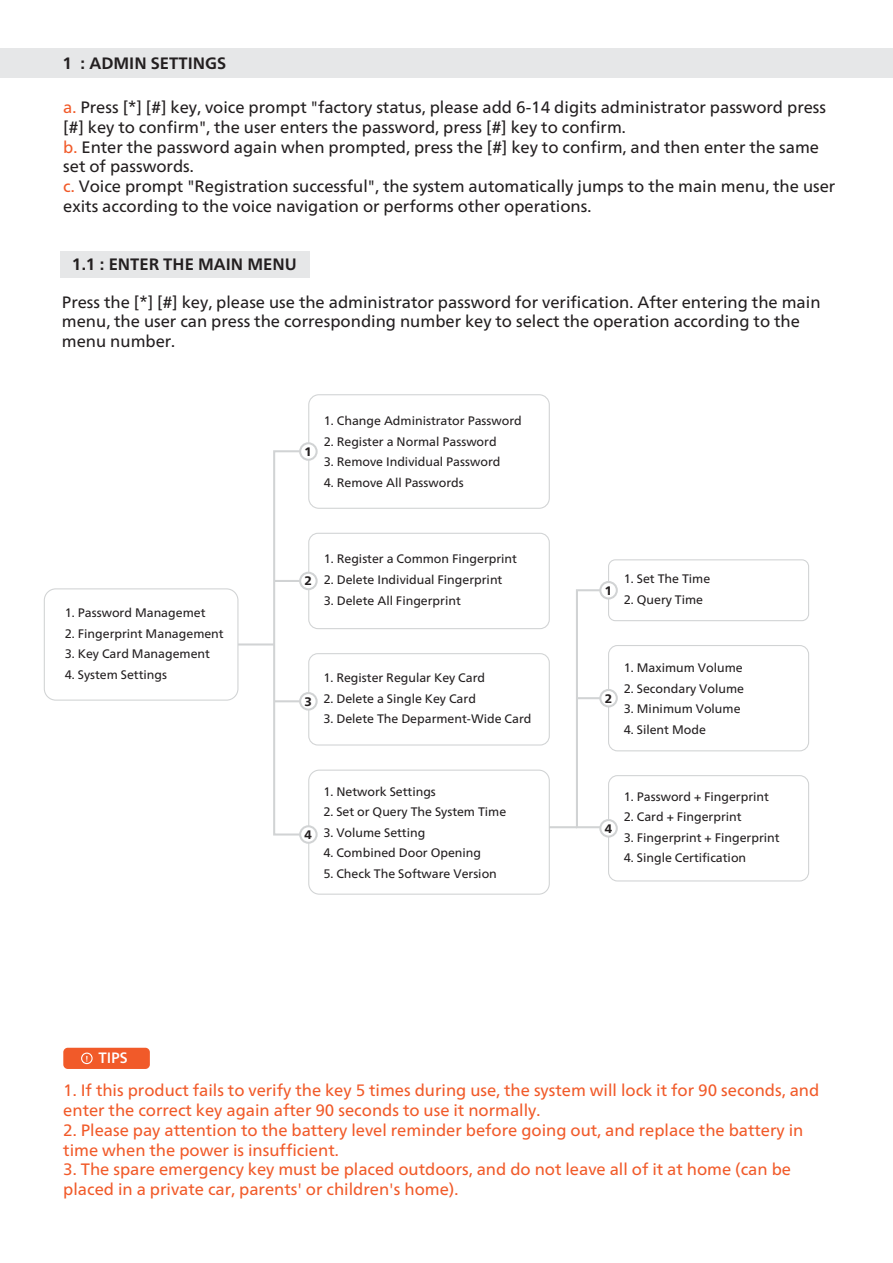
<style>
.page{position:relative;width:893px;height:1263px;background:#fff}
.page>*{position:absolute;margin:0;border:0;box-sizing:border-box;transform-origin:0 0}
.t1{font:16.5px/19.8px "Frutiger Neue LT";color:#231f20}
.t2{font:16.5px/19.8px "Frutiger Neue LT";color:#f15a29}
.t3{font:700 16.5px "Frutiger Neue LT";color:#231f20}
.t4{font:500 15px "Frutiger Neue LT";color:#fff}
.t5{font:12.3px "Frutiger Neue LT";color:#231f20}
.t6{font:800 12.3px "Frutiger Neue LT";color:#231f20}
.s1{color:#f15a29}
</style>
<div class="page">
<div style="left:0;top:48px;width:893px;height:30px;background:#e6e7e8"></div>
<div style="left:61px;top:251px;width:249px;height:26px;background:#e6e7e8"></div>
<div style="left:308px;top:394px;width:242px;height:115px;border:1px solid #d1d3d4;border-radius:10px"></div>
<div style="left:308px;top:770px;width:242px;height:125px;border:1px solid #d1d3d4;border-radius:11px"></div>
<div style="left:308px;top:653px;width:242px;height:92px;border:1px solid #d1d3d4;border-radius:9px"></div>
<div style="left:308px;top:533px;width:242px;height:96px;border:1px solid #d1d3d4;border-radius:9px"></div>
<div style="left:300px;top:443px;width:17px;height:17px;background:#fff;border-radius:50%"></div>
<div style="left:299px;top:442px;width:19px;height:19px;border:2px solid #d1d3d4;border-radius:50%"></div>
<div style="left:300px;top:573px;width:17px;height:16px;background:#fff;border-radius:50%"></div>
<div style="left:299px;top:572px;width:19px;height:18px;border:2px solid #d1d3d4;border-radius:50%"></div>
<div style="left:300px;top:826px;width:17px;height:17px;background:#fff;border-radius:50%"></div>
<div style="left:299px;top:825px;width:19px;height:19px;border:2px solid #d1d3d4;border-radius:50%"></div>
<div style="left:300px;top:693px;width:17px;height:16px;background:#fff;border-radius:50%"></div>
<div style="left:299px;top:692px;width:19px;height:18px;border:2px solid #d1d3d4;border-radius:50%"></div>
<hr style="left:238px;top:643px;width:36px;height:2px;background:#d1d3d4">
<hr style="left:274px;top:700px;width:26px;height:2px;background:#d1d3d4">
<hr style="left:274px;top:580px;width:26px;height:2px;background:#d1d3d4">
<div style="left:273px;top:450px;width:28px;height:385px;border:2px solid #d1d3d4"></div>
<hr style="left:549px;top:826px;width:28px;height:2px;background:#d1d3d4">
<hr style="left:577px;top:697px;width:25px;height:2px;background:#d1d3d4">
<div style="left:576px;top:589px;width:27px;height:239px;border:2px solid #d1d3d4"></div>
<div style="left:608px;top:559px;width:201px;height:62px;border:1px solid #d1d3d4;border-radius:7px"></div>
<div style="left:608px;top:645px;width:201px;height:106px;border:1px solid #d1d3d4;border-radius:9px"></div>
<div style="left:600px;top:582px;width:17px;height:16px;background:#fff;border-radius:50%"></div>
<div style="left:599px;top:581px;width:19px;height:18px;border:2px solid #d1d3d4;border-radius:50%"></div>
<div style="left:600px;top:690px;width:17px;height:16px;background:#fff;border-radius:50%"></div>
<div style="left:599px;top:689px;width:19px;height:18px;border:2px solid #d1d3d4;border-radius:50%"></div>
<div style="left:608px;top:775px;width:201px;height:106px;border:1px solid #d1d3d4;border-radius:9px"></div>
<div style="left:600px;top:820px;width:17px;height:16px;background:#fff;border-radius:50%"></div>
<div style="left:599px;top:819px;width:19px;height:18px;border:2px solid #d1d3d4;border-radius:50%"></div>
<div style="left:44px;top:588px;width:194px;height:113px;border:1px solid #d1d3d4;border-radius:11px"></div>
<div style="left:63px;top:1048px;width:87px;height:21px;background:#f15a29;border-radius:4px"></div>
<div style="left:81px;top:1052px;width:12px;height:12px;border:1px solid #fff;border-radius:50%"></div>
<h1 class="t3" style="left:63px;top:53px;width:165px">1 : ADMIN SETTINGS</h1>
<p class="t1" style="left:63px;top:97px;width:774px"><span class="s1">a.</span> Press [*] [#] key, voice prompt "factory status, please add 6-14 digits administrator password press [#] key to confirm", the user enters the password, press [#] key to confirm.<br><span class="s1">b.</span> Enter the password again when prompted, press the [#] key to confirm, and then enter the same set of passwords.<br><span class="s1">c.</span> Voice prompt "Registration successful", the system automatically jumps to the main menu, the user exits according to the voice navigation or performs other operations.</p>
<h1 class="t3" style="left:72px;top:254px;width:226px">1.1 : ENTER THE MAIN MENU</h1>
<h1 class="t1" style="left:62px;top:292px;width:760px">Press the [*] [#] key, please use the administrator password for verification. After entering the main menu, the user can press the corresponding number key to select the operation according to the menu number.</h1>
<p class="t5" style="left:65px;top:605px;width:142px">1. Password Managemet</p>
<p class="t5" style="left:65px;top:626px;width:160px">2. Fingerprint Management</p>
<p class="t5" style="left:65px;top:646px;width:147px">3. Key Card Management</p>
<p class="t5" style="left:65px;top:667px;width:104px">4. System Settings</p>
<p class="t6" style="left:304px;top:444px;width:9px">1</p>
<p class="t5" style="left:324px;top:414px;width:200px">1. Change Administrator Password</p>
<p class="t5" style="left:324px;top:434px;width:174px">2. Register a Normal Password</p>
<p class="t5" style="left:324px;top:455px;width:178px">3. Remove Individual Password</p>
<p class="t5" style="left:324px;top:475px;width:142px">4. Remove All Passwords</p>
<p class="t6" style="left:304px;top:574px;width:9px">2</p>
<p class="t5" style="left:324px;top:552px;width:195px">1. Register a Common Fingerprint</p>
<p class="t5" style="left:324px;top:572px;width:180px">2. Delete Individual Fingerprint</p>
<p class="t5" style="left:324px;top:593px;width:139px">3. Delete All Fingerprint</p>
<p class="t6" style="left:304px;top:694px;width:9px">3</p>
<p class="t5" style="left:323px;top:671px;width:163px">1. Register Regular Key Card</p>
<p class="t5" style="left:323px;top:691px;width:154px">2. Delete a Single Key Card</p>
<p class="t5" style="left:323px;top:712px;width:210px">3. Delete The Deparment-Wide Card</p>
<p class="t6" style="left:304px;top:827px;width:9px">4</p>
<p class="t5" style="left:323px;top:784px;width:114px">1. Network Settings</p>
<p class="t5" style="left:323px;top:805px;width:184px">2. Set or Query The System Time</p>
<p class="t5" style="left:323px;top:825px;width:104px">3. Volume Setting</p>
<p class="t5" style="left:323px;top:846px;width:159px">4. Combined Door Opening</p>
<p class="t5" style="left:323px;top:866px;width:175px">5. Check The Software Version</p>
<p class="t6" style="left:605px;top:583px;width:9px">1</p>
<p class="t5" style="left:624px;top:572px;width:88px">1. Set The Time</p>
<p class="t5" style="left:624px;top:592px;width:81px">2. Query Time</p>
<p class="t6" style="left:605px;top:691px;width:9px">2</p>
<p class="t5" style="left:624px;top:660px;width:120px">1. Maximum Volume</p>
<p class="t5" style="left:624px;top:681px;width:122px">2. Secondary Volume</p>
<p class="t5" style="left:624px;top:701px;width:118px">3. Minimum Volume</p>
<p class="t5" style="left:624px;top:722px;width:84px">4. Silent Mode</p>
<p class="t6" style="left:605px;top:821px;width:9px">4</p>
<p class="t5" style="left:624px;top:789px;width:147px">1. Password + Fingerprint</p>
<p class="t5" style="left:624px;top:810px;width:119px">2. Card + Fingerprint</p>
<p class="t5" style="left:624px;top:830px;width:157px">3. Fingerprint + Fingerprint</p>
<p class="t5" style="left:624px;top:851px;width:124px">4. Single Certification</p>
<p class="t4" style="left:98px;top:1049px;width:31px">TIPS</p>
<h1 class="t2" style="left:63px;top:1080px;width:757px">1. If this product fails to verify the key 5 times during use, the system will lock it for 90 seconds, and enter the correct key again after 90 seconds to use it normally.</h1>
<h1 class="t2" style="left:63px;top:1120px;width:742px">2. Please pay attention to the battery level reminder before going out, and replace the battery in time when the power is insufficient.</h1>
<h1 class="t2" style="left:63px;top:1160px;width:729px">3. The spare emergency key must be placed outdoors, and do not leave all of it at home (can be placed in a private car, parents' or children's home).</h1>
</div>
